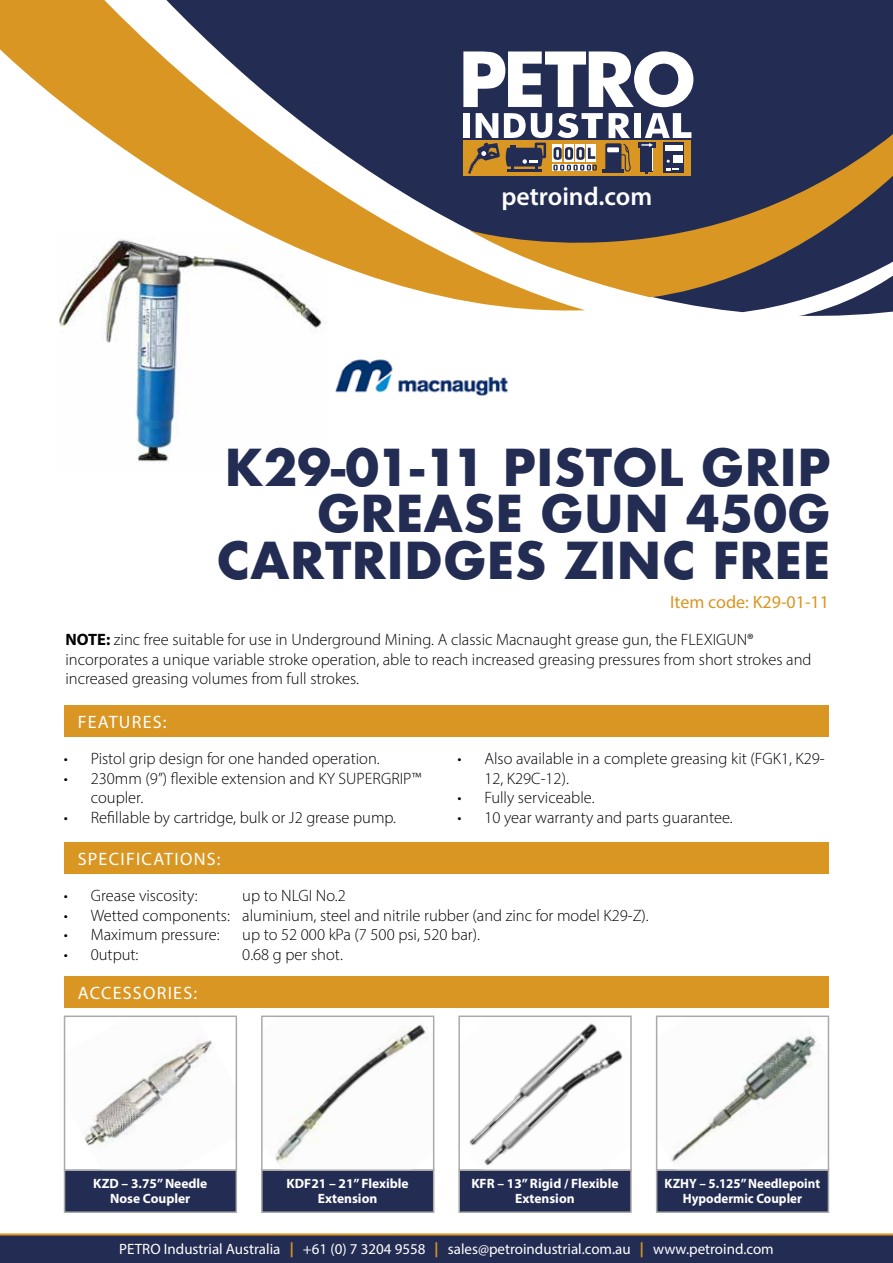
<style>
.page{position:relative;width:893px;height:1263px;background:#fff}
.page>*{position:absolute;margin:0;border:0;box-sizing:border-box;transform-origin:0 0}
.t1{font:700 77.55px "Futura BT";color:#fff}
.t2{font:700 49.5px/46.5px "Futura";color:#232c53;text-align:right}
.t3{font:600 25.8px "Myriad Pro";color:#fff}
.t4{font:18px "Myriad Pro";letter-spacing:.07em;color:#fff}
.t5{font:18px "Myriad Pro";color:#d99623}
.t6{font:300 16.5px/19.5px "Myriad Pro";color:#000}
.t7{font:15px "Myriad Pro";color:#fff}
.t8{font:700 13.5px/15px "Myriad Pro";color:#fff;text-align:center}
.t9{font:700 13.5px/15px "Myriad Pro";color:#fff;text-align:center;scale:.96 1}
.s1{font-size:77.7px}
.s2{font-size:74.4px}
.s3{font-weight:700}
.s4{font-family:"Helvetica Neue";font-weight:700;color:#d99623}
</style>
<div class="page">
<img style="left:58px;top:321px;width:120px;height:141px">
<svg style="left:146px;top:0;width:747px;height:355px;fill:#232c53"></svg>
<svg style="left:0;top:0;width:585px;height:321px"></svg>
<svg style="left:470px;top:116px;width:423px;height:182px;background:#6f5e4f"></svg>
<svg style="left:742px;top:249px;width:151px;height:73px"></svg>
<div style="left:463px;top:113px;width:7px;height:25px;background:#fff"></div>
<div style="left:634px;top:113px;width:7px;height:25px;background:#fff"></div>
<div style="left:463px;top:140px;width:228px;height:35px;background:#d99623"></div>
<div style="left:640px;top:147px;width:13px;height:25px;background:#232c53"></div>
<div style="left:638px;top:142px;width:18px;height:5px;background:#232c53"></div>
<svg style="left:641px;top:113px;width:50px;height:60px"></svg>
<svg style="left:468px;top:113px;width:163px;height:61px"></svg>
<div style="left:64px;top:705px;width:764px;height:31px;background:#d99623"></div>
<div style="left:64px;top:976px;width:764px;height:32px;background:#d99623"></div>
<div style="left:64px;top:842px;width:764px;height:32px;background:#d99623"></div>
<img style="left:335px;top:359px;width:173px;height:37px">
<div style="left:261px;top:1169px;width:173px;height:44px;background:#232c53;border:2px solid #aaa"></div>
<img style="left:275px;top:1024px;width:153px;height:140px">
<div style="left:261px;top:1015px;width:173px;height:156px;border:2px solid #aaa"></div>
<div style="left:64px;top:1169px;width:173px;height:44px;background:#232c53;border:2px solid #aaa"></div>
<img style="left:85px;top:1039px;width:127px;height:107px">
<div style="left:64px;top:1015px;width:173px;height:156px;border:2px solid #aaa"></div>
<div style="left:458px;top:1169px;width:174px;height:44px;background:#232c53;border:2px solid #aaa"></div>
<img style="left:469px;top:1023px;width:154px;height:143px">
<div style="left:458px;top:1015px;width:174px;height:156px;border:2px solid #aaa"></div>
<div style="left:656px;top:1169px;width:173px;height:44px;background:#232c53;border:2px solid #aaa"></div>
<img style="left:670px;top:1035px;width:146px;height:127px">
<div style="left:656px;top:1015px;width:173px;height:156px;border:2px solid #aaa"></div>
<div style="left:0;top:1234px;width:893px;height:29px;background:#232c53"></div>
<hr style="left:0;top:1233px;width:893px;height:2px;background:#d99623">
<h1 class="t1" style="left:457px;top:32px;width:241px"><span class="s1">P</span>ETR<span class="s2">O</span></h1>
<h3 class="t3" style="left:501px;top:180px;width:152px">petroind.com</h3>
<h2 class="t2" style="left:216px;top:444px;width:616px">K29-01-11 PISTOL GRIP<br>GREASE GUN 450G<br>CARTRIDGES ZINC FREE</h2>
<p class="t5" style="left:670px;top:591px;width:161px">Item code: K29-01-11</p>
<p class="t6" style="left:65px;top:630px;width:748px"><span class="s3">NOTE:</span> zinc free suitable for use in Underground Mining. A classic Macnaught grease gun, the FLEXIGUN® incorporates a unique variable stroke operation, able to reach increased greasing pressures from short strokes and increased greasing volumes from full strokes.</p>
<p class="t4" style="left:78px;top:710px;width:90px">FEATURES:</p>
<p class="t6" style="left:64px;top:749px;width:317px">• Pistol grip design for one handed operation.</p>
<p class="t6" style="left:91px;top:768px;width:332px;text-indent:-27px">• 230mm (9”) flexible extension and KY SUPERGRIP™ coupler.</p>
<p class="t6" style="left:64px;top:807px;width:334px">• Refillable by cartridge, bulk or J2 grease pump.</p>
<p class="t4" style="left:78px;top:847px;width:144px">SPECIFICATIONS:</p>
<p class="t6" style="left:484px;top:749px;width:342px;text-indent:-27px">• Also available in a complete greasing kit (FGK1, K29-<br>12, K29C-12).</p>
<p class="t6" style="left:457px;top:788px;width:139px">• Fully serviceable.</p>
<p class="t6" style="left:457px;top:807px;width:277px">• 10 year warranty and parts guarantee.</p>
<p class="t6" style="left:64px;top:886px;width:136px">• Grease viscosity:</p>
<p class="t6" style="left:242px;top:886px;width:105px">up to NLGI No.2</p>
<p class="t6" style="left:64px;top:905px;width:587px">• Wetted components: aluminium, steel and nitrile rubber (and zinc for model K29-Z).</p>
<p class="t6" style="left:64px;top:925px;width:157px">• Maximum pressure:</p>
<p class="t6" style="left:242px;top:925px;width:239px">up to 52 000 kPa (7 500 psi, 520 bar).</p>
<p class="t6" style="left:64px;top:944px;width:76px">• 0utput:</p>
<p class="t6" style="left:242px;top:944px;width:102px">0.68 g per shot.</p>
<p class="t4" style="left:78px;top:982px;width:121px">ACCESSORIES:</p>
<p class="t8" style="left:93px;top:1175px;width:116px">KZD – 3.75” Needle<br>Nose Coupler</p>
<p class="t8" style="left:471px;top:1175px;width:149px">KFR – 13” Rigid / Flexible<br>Extension</p>
<p class="t9" style="left:665px;top:1175px;width:163px">KZHY – 5.125” Needlepoint<br>Hypodermic Coupler</p>
<p class="t7" style="left:119px;top:1239px;width:656px">PETRO Industrial Australia <span class="s4">|</span> +61 (0) 7 3204 9558 <span class="s4">|</span> sales@petroindustrial.com.au <span class="s4">|</span> www.petroind.com</p>
<p class="t8" style="left:287px;top:1175px;width:124px">KDF21 – 21” Flexible<br>Extension</p>
</div>
